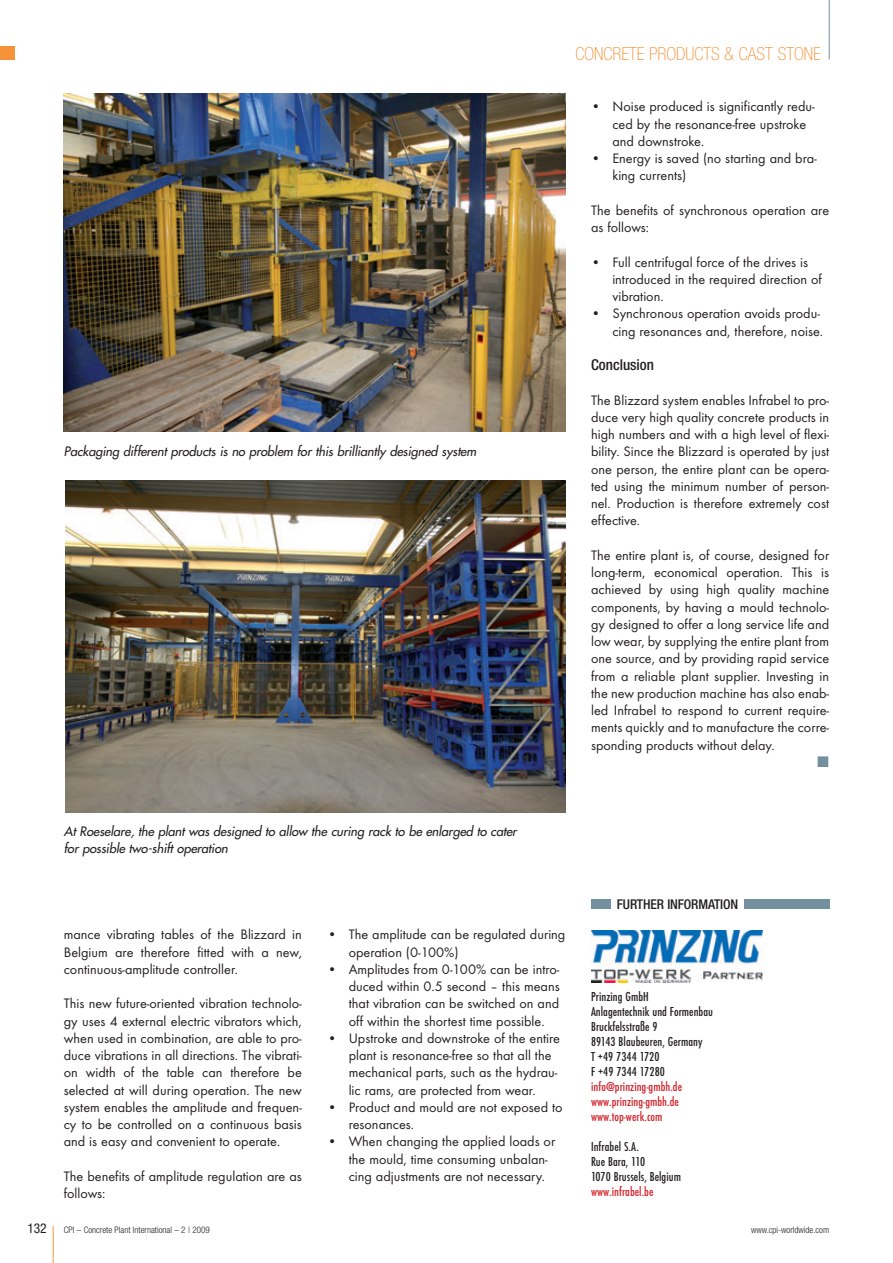
<style>
.page{position:relative;width:893px;height:1263px;background:#fff}
.page>*{position:absolute;margin:0;border:0;box-sizing:border-box;transform-origin:0 0}
.t1{font:100 condensed 18px "Helvetica Neue";color:#f69238}
.t2{font:500 condensed 15px "Helvetica Neue";color:#231f20}
.t3{font:14.25px/17.2px "Futura T";color:#231f20}
.t4{font:14.25px "European Pi Three";color:#73909f}
.t5{font:500 condensed 13.5px/15px "Futura T";letter-spacing:.005em;color:#231f20}
.t6{font:500 condensed 13.5px/15px "Futura T";letter-spacing:.005em;color:#d1232a}
.t7{font:500 condensed 13.5px "Helvetica Neue";letter-spacing:-.01em;color:#231f20}
.t8{font:condensed 13.5px "Helvetica Neue";color:#231f20}
.t9{font:italic 12.75px/17.2px "Futura";letter-spacing:-.005em;color:#231f20}
.t10{font:300 condensed 9px "Helvetica Neue";color:#231f20}
</style>
<div class="page">
<hr style="left:53px;top:1226px;width:1px;height:37px;background:#f69238">
<hr style="left:829px;top:0;width:1px;height:60px;background:#73909f">
<div style="left:0;top:46px;width:15px;height:14px;background:#f69238"></div>
<img style="left:592px;top:930px;width:170px;height:53px">
<div style="left:591px;top:899px;width:19px;height:10px;background:#73909f"></div>
<div style="left:744px;top:899px;width:85px;height:10px;background:#73909f"></div>
<img style="left:64px;top:94px;width:502px;height:337px">
<img style="left:65px;top:480px;width:501px;height:332px">
<p class="t9" style="left:64px;top:444px;width:416px">Packaging different products is no problem for this brilliantly designed system</p>
<p class="t1" style="left:575px;top:47px;width:247px">CONCRETE PRODUCTS &amp; CAST STONE</p>
<p class="t3" style="left:612px;top:99px;width:204px;text-indent:-21px">• Noise produced is significantly redu&shy;ced by the resonance-free upstroke and downstroke.</p>
<p class="t3" style="left:612px;top:151px;width:206px;text-indent:-21px">• Energy is saved (no starting and bra&shy;king currents)</p>
<p class="t3" style="left:591px;top:203px;width:240px">The benefits of synchronous operation are as follows:</p>
<p class="t3" style="left:612px;top:254px;width:211px;text-indent:-21px">• Full centrifugal force of the drives is introduced in the required direction of vibration.</p>
<p class="t3" style="left:591px;top:306px;width:234px;text-align:right">• Synchronous operation avoids produ&shy;cing resonances and, therefore, noise.</p>
<p class="t2" style="left:591px;top:359px;width:65px">Conclusion</p>
<p class="t3" style="left:591px;top:392px;width:240px;text-align:justify">The Blizzard system enables Infrabel to pro&shy;duce very high quality concrete products in high numbers and with a high level of flexi&shy;bility. Since the Blizzard is operated by just one person, the entire plant can be opera&shy;ted using the minimum number of person&shy;nel. Production is therefore extremely cost effective.</p>
<p class="t3" style="left:591px;top:548px;width:240px;text-align:justify">The entire plant is, of course, designed for long-term, economical operation. This is achieved by using high quality machine components, by having a mould technolo&shy;gy designed to offer a long service life and low wear, by supplying the entire plant from one source, and by providing rapid service from a reliable plant supplier. Investing in the new production machine has also enab&shy;led Infrabel to respond to current require&shy;ments quickly and to manufacture the corre&shy;sponding products without delay.</p>
<p class="t4" style="left:817px;top:754px;width:13px">-</p>
<p class="t9" style="left:64px;top:823px;width:457px">At Roeselare, the plant was designed to allow the curing rack to be enlarged to cater for possible two-shift operation</p>
<p class="t3" style="left:64px;top:927px;width:240px;text-align:justify">mance vibrating tables of the Blizzard in Belgium are therefore fitted with a new, continuous-amplitude controller.</p>
<p class="t3" style="left:64px;top:996px;width:240px;text-align:justify">This new future-oriented vibration technolo&shy;gy uses 4 external electric vibrators which, when used in combination, are able to pro&shy;duce vibrations in all directions. The vibrati&shy;on width of the table can therefore be selected at will during operation. The new system enables the amplitude and frequen&shy;cy to be controlled on a continuous basis and is easy and convenient to operate.</p>
<p class="t3" style="left:64px;top:1169px;width:240px">The benefits of amplitude regulation are as follows:</p>
<p class="t3" style="left:349px;top:927px;width:218px;text-indent:-21px">• The amplitude can be regulated during operation (0-100%)</p>
<p class="t3" style="left:349px;top:962px;width:213px;text-align:justify;text-indent:-21px">• Amplitudes from 0-100% can be intro&shy;duced within 0.5 second – this means that vibration can be switched on and off within the shortest time possible.</p>
<p class="t3" style="left:349px;top:1031px;width:213px;text-indent:-21px">• Upstroke and downstroke of the entire plant is resonance-free so that all the mechanical parts, such as the hydrau&shy;lic rams, are protected from wear.</p>
<p class="t3" style="left:349px;top:1100px;width:215px;text-indent:-21px">• Product and mould are not exposed to resonances.</p>
<p class="t3" style="left:349px;top:1134px;width:208px;text-indent:-21px">• When changing the applied loads or the mould, time consuming unbalan&shy;cing adjustments are not necessary.</p>
<p class="t7" style="left:617px;top:899px;width:123px">FURTHER INFORMATION</p>
<p class="t5" style="left:591px;top:990px;width:123px">Prinzing GmbH<br>Anlagentechnik und Formenbau<br>Bruckfelsstraße 9<br>89143 Blaubeuren, Germany<br>T +49 7344 1720<br>F +49 7344 17280</p>
<p class="t6" style="left:591px;top:1080px;width:93px">info@prinzing-gmbh.de www.prinzing-gmbh.de www.top-werk.com</p>
<p class="t5" style="left:591px;top:1140px;width:91px">Infrabel S.A.<br>Rue Bara, 110<br>1070 Brussels, Belgium</p>
<p class="t6" style="left:591px;top:1185px;width:64px">www.infrabel.be</p>
<p class="t8" style="left:27px;top:1223px;width:21px">132</p>
<p class="t10" style="left:64px;top:1226px;width:147px">CPI – Concrete Plant International – 2 | 2009</p>
<p class="t10" style="left:751px;top:1226px;width:80px">www.cpi-worldwide.com</p>
</div>
